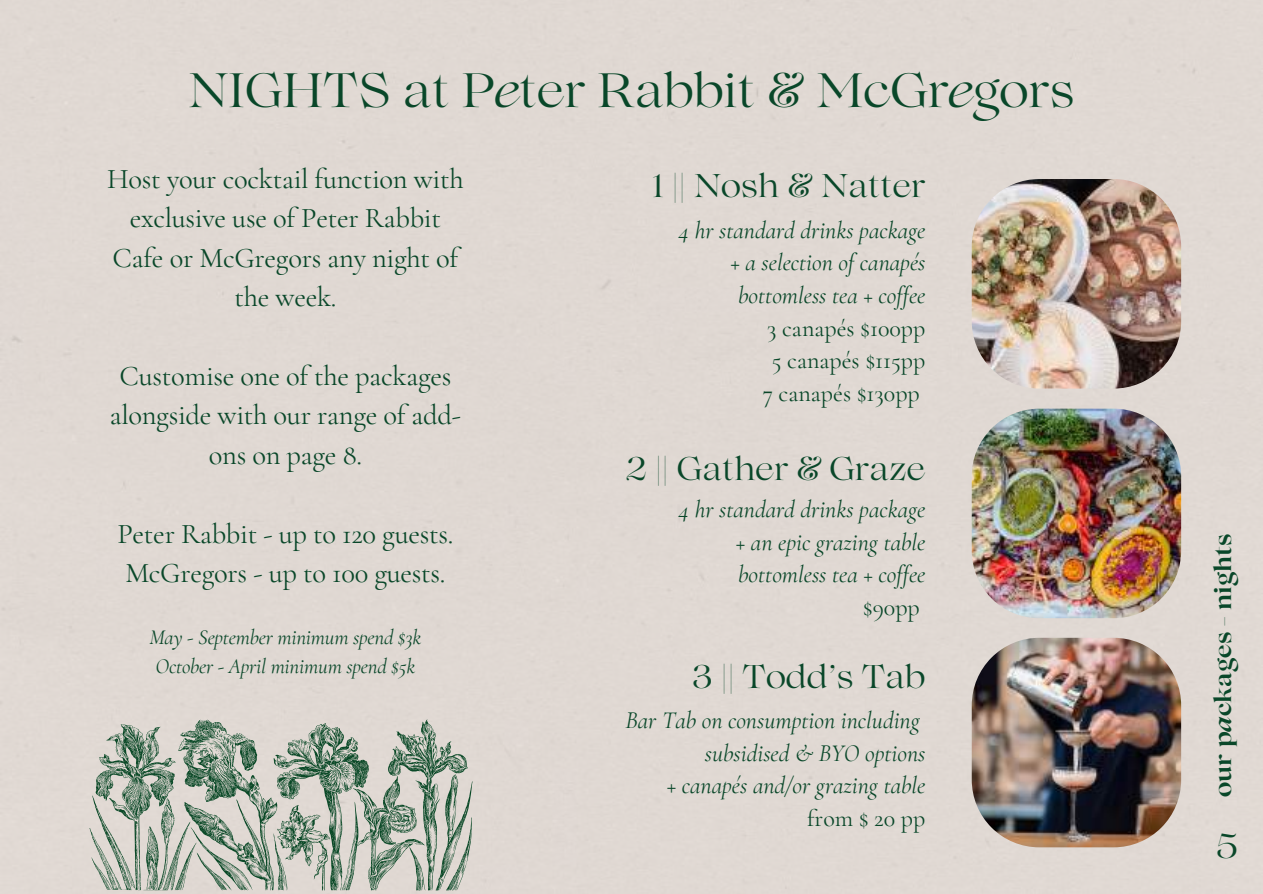
<style>
.page{position:relative;width:1263px;height:894px;background:#fff}
.page>*{position:absolute;margin:0;border:0;box-sizing:border-box;transform-origin:0 0}
.t1{font:48px "Lovelace";color:#094729}
.t2{font:34.5px "Lovelace";color:#094729}
.t3{font:32.7px "Lovelace";color:#094729}
.t4{font:28.5px/39.3px "Cormorant Garamond";letter-spacing:-.01em;color:#094729;text-align:center}
.t5{font:italic 24px/32.7px "Cormorant Garamond";color:#094729;text-align:right}
.t6{font:24px/32.7px "Cormorant Garamond";color:#094729;text-align:center}
.t7{font:700 23.25px "Lovelace";color:#094729}
.t8{font:italic 21px/29.2px "Cormorant Garamond";letter-spacing:-.01em;color:#094729}
.s1{font-style:italic}
</style>
<div class="page">
<img style="left:972px;top:179px;width:209px;height:209px">
<img style="left:972px;top:408px;width:209px;height:210px">
<img style="left:972px;top:637px;width:209px;height:210px">
<svg style="left:89px;top:718px;width:384px;height:175px;background:#afb7ab"></svg>
<h1 class="t1" style="left:188px;top:71px;width:888px">NIGHTS at P<span class="s1">e</span>ter Rabbit &amp; McGr<span class="s1">e</span>gors</h1>
<p class="t4" style="left:107px;top:159px;width:358px">Host your cocktail function with exclusive use of Peter Rabbit<br>Cafe or McGregors any night of the week.</p>
<p class="t4" style="left:110px;top:356px;width:353px">Customise one of the packages alongside with our range of add&shy;ons on page 8.</p>
<p class="t4" style="left:117px;top:513px;width:337px;text-align:left">Peter Rabbit - up to 120 guests.<br>McGregors - up to 100 guests.</p>
<p class="t8" style="left:149px;top:622px;width:273px">May - September minimum spend $3k<br>October - April minimum spend $5k</p>
<h3 class="t3" style="left:652px;top:173px;width:275px">1 || Nosh &amp; Natter</h3>
<p class="t5" style="left:679px;top:213px;width:248px">4 hr standard drinks package + a selection of canapés bottomless tea + coffee</p>
<p class="t6" style="left:763px;top:311px;width:164px">3 canapés $100pp<br>5 canapés $115pp<br>7 canapés $130pp</p>
<h3 class="t3" style="left:625px;top:456px;width:302px">2 || Gather &amp; Graze</h3>
<p class="t5" style="left:736px;top:493px;width:191px;text-align:justify;text-indent:-57px">4 hr standard drinks package + an epic grazing table bottomless tea + coffee</p>
<p class="t6" style="left:863px;top:590px;width:58px">$90pp</p>
<h3 class="t3" style="left:692px;top:663px;width:235px">3 || Todd’s Tab</h3>
<p class="t5" style="left:625px;top:704px;width:302px">Bar Tab on consumption including subsidised &amp; BYO options<br>+ canapés and/or grazing table</p>
<p class="t6" style="left:807px;top:801px;width:120px">from $ 20 pp</p>
<p class="t7" style="left:1215px;top:796px;width:265px;rotate:-90deg">our p<span class="s1">a</span>ckages - nights</p>
<h2 class="t2" style="left:1216px;top:832px;width:24px">5</h2>
</div>
